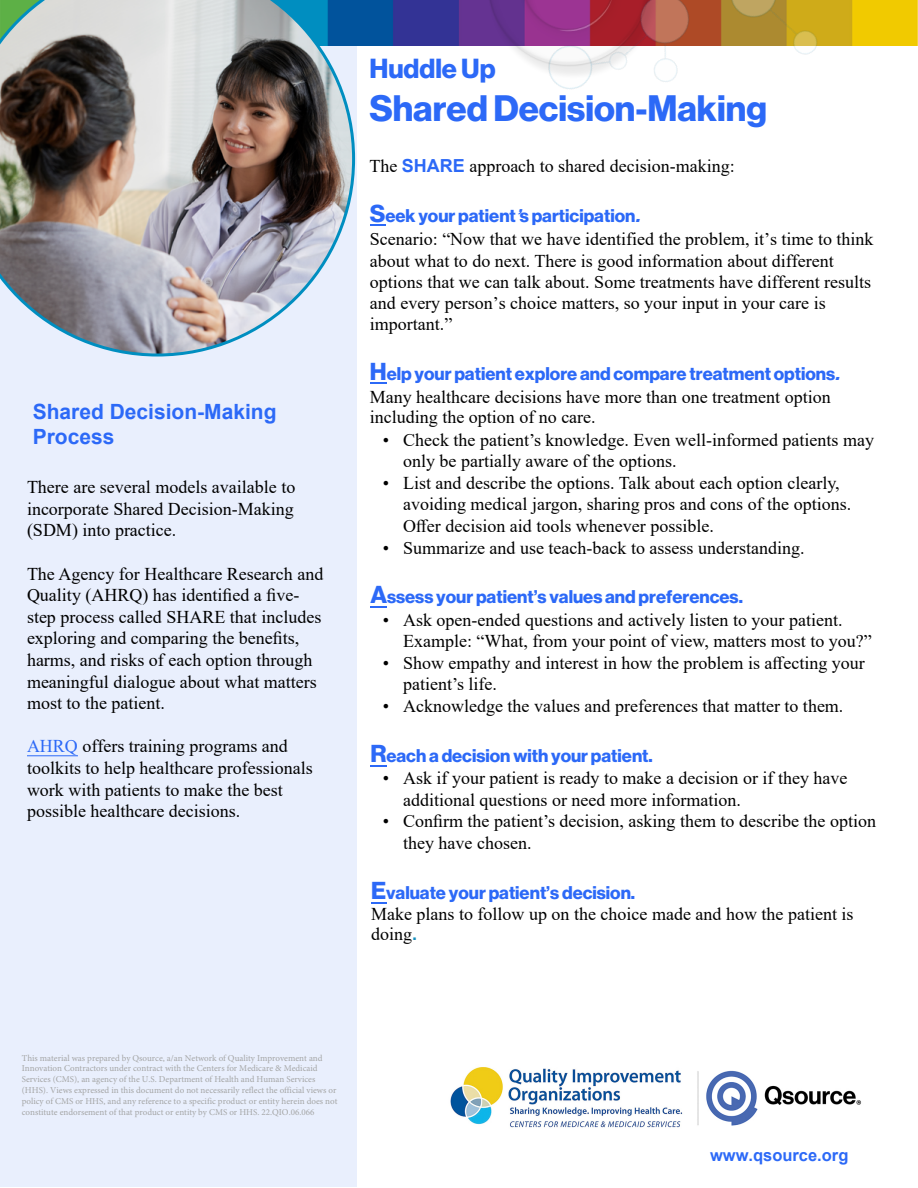
<style>
.page{position:relative;width:918px;height:1188px;background:#fff}
.page>*{position:absolute;margin:0;border:0;box-sizing:border-box;transform-origin:0 0}
.t1{font:36px "N Haas Grotesk DS Pro 75 Bd";color:#2c69f7}
.t2{font:27px "N Haas Grotesk DS Pro 75 Bd";color:#2c69f7}
.t3{font:700 21px/25.2px "Arial";color:#2c69f7}
.t4{font:18px/21.6px "Times New Roman";color:#000}
.t5{font:18px "N Haas Grotesk DS Pro 75 Bd";color:#2c69f7}
.t6{font:700 16.5px "Arial";color:#2c69f7}
.t7{font:9px/10.8px "Minion Pro";color:#a4a5a5}
.s1{color:#2c69f7}
.s2{font-family:"Arial";font-weight:700;color:#2c69f7}
.s3{font-size:24px}
.s4{font-style:italic}
.s5{font-family:"Arial";font-weight:700;color:#168fbe}
</style>
<div class="page">
<img style="left:355px;top:0;width:104px;height:46px">
<img style="left:459px;top:0;width:459px;height:89px">
<img style="left:474px;top:0;width:189px;height:79px">
<img style="left:0;top:0;width:355px;height:357px">
<img style="left:450px;top:1067px;width:411px;height:61px">
<svg style="left:370px;top:225px;width:15px;height:1px"></svg>
<svg style="left:370px;top:383px;width:17px;height:1px"></svg>
<svg style="left:370px;top:606px;width:17px;height:2px"></svg>
<svg style="left:370px;top:765px;width:16px;height:1px"></svg>
<svg style="left:371px;top:902px;width:15px;height:1px"></svg>
<hr style="left:27px;top:755px;width:51px;height:1px;background:#2c69f7">
<p class="t3" style="left:33px;top:399px;width:245px">Shared Decision-Making<br>Process</p>
<p class="t4" style="left:27px;top:476px;width:270px;text-align:justify">There are several models available to incorporate Shared Decision-Making (SDM) into practice.</p>
<p class="t4" style="left:27px;top:562px;width:298px">The Agency for Healthcare Research and Quality (AHRQ) has identified a five&shy;step process called SHARE that includes exploring and comparing the benefits, harms, and risks of each option through meaningful dialogue about what matters most to the patient.</p>
<p class="t4" style="left:27px;top:735px;width:287px"><span class="s1">AHRQ</span> offers training programs and toolkits to help healthcare professionals work with patients to make the best possible healthcare decisions.</p>
<h2 class="t2" style="left:369px;top:53px;width:128px">Huddle Up</h2>
<h1 class="t1" style="left:369px;top:87px;width:399px">Shared Decision-Making</h1>
<p class="t4" style="left:369px;top:155px;width:367px">The <span class="s2">SHARE</span> approach to shared decision-making:</p>
<p class="t5" style="left:370px;top:205px;width:277px"><span class="s3">S</span>eek your patient<span class="s4">’</span>s participation<span class="s4">.</span></p>
<p class="t4" style="left:370px;top:228px;width:505px;line-height:21.1px">Scenario: “Now that we have identified the problem, it’s time to think about what to do next. There is good information about different options that we can talk about. Some treatments have different results and every person’s choice matters, so your input in your care is important.”</p>
<p class="t5" style="left:370px;top:363px;width:477px"><span class="s3">H</span>elp your patient explore and compare treatment options<span class="s4">.</span></p>
<p class="t4" style="left:370px;top:386px;width:462px;line-height:20.4px">Many healthcare decisions have more than one treatment option including the option of no care.</p>
<p class="t4" style="left:403px;top:428px;width:472px;text-indent:-20px">• Check the patient’s knowledge. Even well-informed patients may only be partially aware of the options.</p>
<p class="t4" style="left:403px;top:471px;width:450px;text-indent:-20px">• List and describe the options. Talk about each option clearly, avoiding medical jargon, sharing pros and cons of the options.<br>Offer decision aid tools whenever possible.</p>
<p class="t4" style="left:383px;top:536px;width:423px">• Summarize and use teach-back to assess understanding.</p>
<p class="t5" style="left:370px;top:587px;width:374px"><span class="s3">A</span>ssess your patient’s values and preferences.</p>
<p class="t4" style="left:403px;top:608px;width:470px;text-indent:-20px">• Ask open-ended questions and actively listen to your patient.<br>Example: “What, from your point of view, matters most to you?”</p>
<p class="t4" style="left:403px;top:651px;width:463px;text-indent:-20px">• Show empathy and interest in how the problem is affecting your patient’s life.</p>
<p class="t4" style="left:383px;top:695px;width:462px">• Acknowledge the values and preferences that matter to them.</p>
<p class="t5" style="left:370px;top:745px;width:284px"><span class="s3">R</span>each a decision with your patient.</p>
<p class="t4" style="left:403px;top:767px;width:446px;text-indent:-20px">• Ask if your patient is ready to make a decision or if they have additional questions or need more information.</p>
<p class="t4" style="left:403px;top:810px;width:474px;text-indent:-20px">• Confirm the patient’s decision, asking them to describe the option they have chosen.</p>
<p class="t5" style="left:371px;top:882px;width:266px"><span class="s3">E</span>valuate your patient’s decision.</p>
<p class="t4" style="left:371px;top:904px;width:484px;line-height:19.4px">Make plans to follow up on the choice made and how the patient is doing<span class="s5">.</span></p>
<p class="t7" style="left:22px;top:1052px;width:317px">This material was prepared by Qsource, a/an Network of Quality Improvement and Innovation Contractors under contract with the Centers for Medicare &amp; Medicaid Services (CMS), an agency of the U.S. Department of Health and Human Services (HHS). Views expressed in this document do not necessarily reflect the official views or policy of CMS or HHS, and any reference to a specific product or entity herein does not constitute endorsement of that product or entity by CMS or HHS. 22.QIO.06.066</p>
<p class="t6" style="left:710px;top:1144px;width:140px">www.qsource.org</p>
</div>
